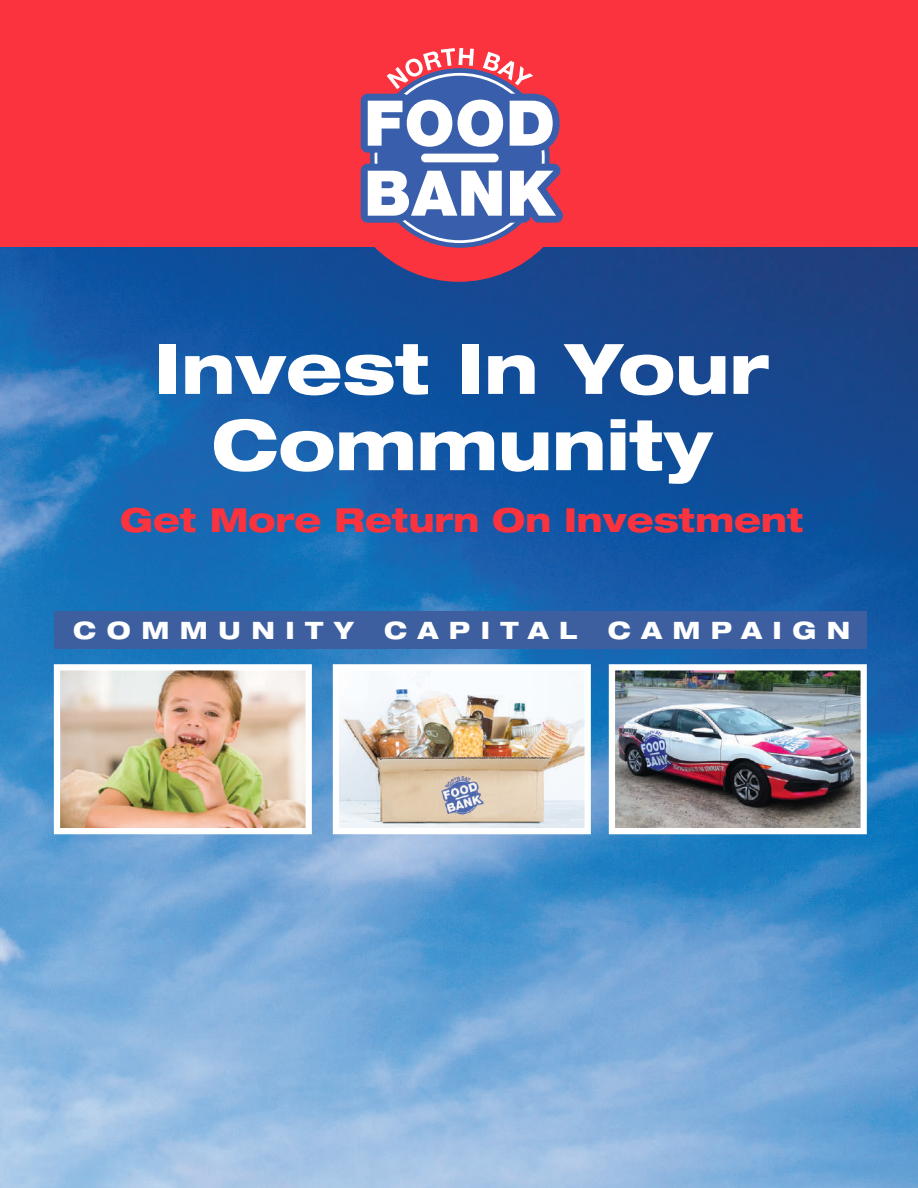
<style>
.page{position:relative;width:918px;height:1188px;background:#fff}
.page>*{position:absolute;margin:0;border:0;box-sizing:border-box;transform-origin:0 0}
.t1{font:800 expanded 69.6px/76.3px "Helvetica Neue";color:#fff;text-align:center}
.t2{font:800 expanded 33.15px "Helvetica Neue";color:#fb333e}
.t3{font:800 expanded 24px "Helvetica Neue";letter-spacing:.44em;color:#fff}
</style>
<div class="page">
<img style="left:0;top:247px;width:918px;height:941px">
<img style="left:61px;top:671px;width:244px;height:156px">
<div style="left:54px;top:664px;width:258px;height:170px;border:6px solid #fff"></div>
<img style="left:340px;top:671px;width:244px;height:156px">
<div style="left:333px;top:664px;width:258px;height:170px;border:6px solid #fff"></div>
<img style="left:616px;top:671px;width:244px;height:156px">
<div style="left:609px;top:664px;width:258px;height:170px;border:6px solid #fff"></div>
<div style="left:54px;top:611px;width:813px;height:38px;background:#3d5f9f"></div>
<div style="left:0;top:0;width:918px;height:247px;background:#fb333e"></div>
<div style="left:339px;top:42px;width:240px;height:240px;background:#fb333e;border-radius:50%"></div>
<svg style="left:361px;top:48px;width:202px;height:195px"></svg>
<h1 class="t1" style="left:154px;top:329px;width:616px">Invest In Your<br>Community</h1>
<p class="t2" style="left:120px;top:499px;width:685px">Get More Return On Investment</p>
<p class="t3" style="left:73px;top:615px;width:282px">COMMUNITY</p>
<p class="t3" style="left:384px;top:615px;width:195px">CAPITAL</p>
<p class="t3" style="left:608px;top:615px;width:244px">CAMPAIGN</p>
</div>
